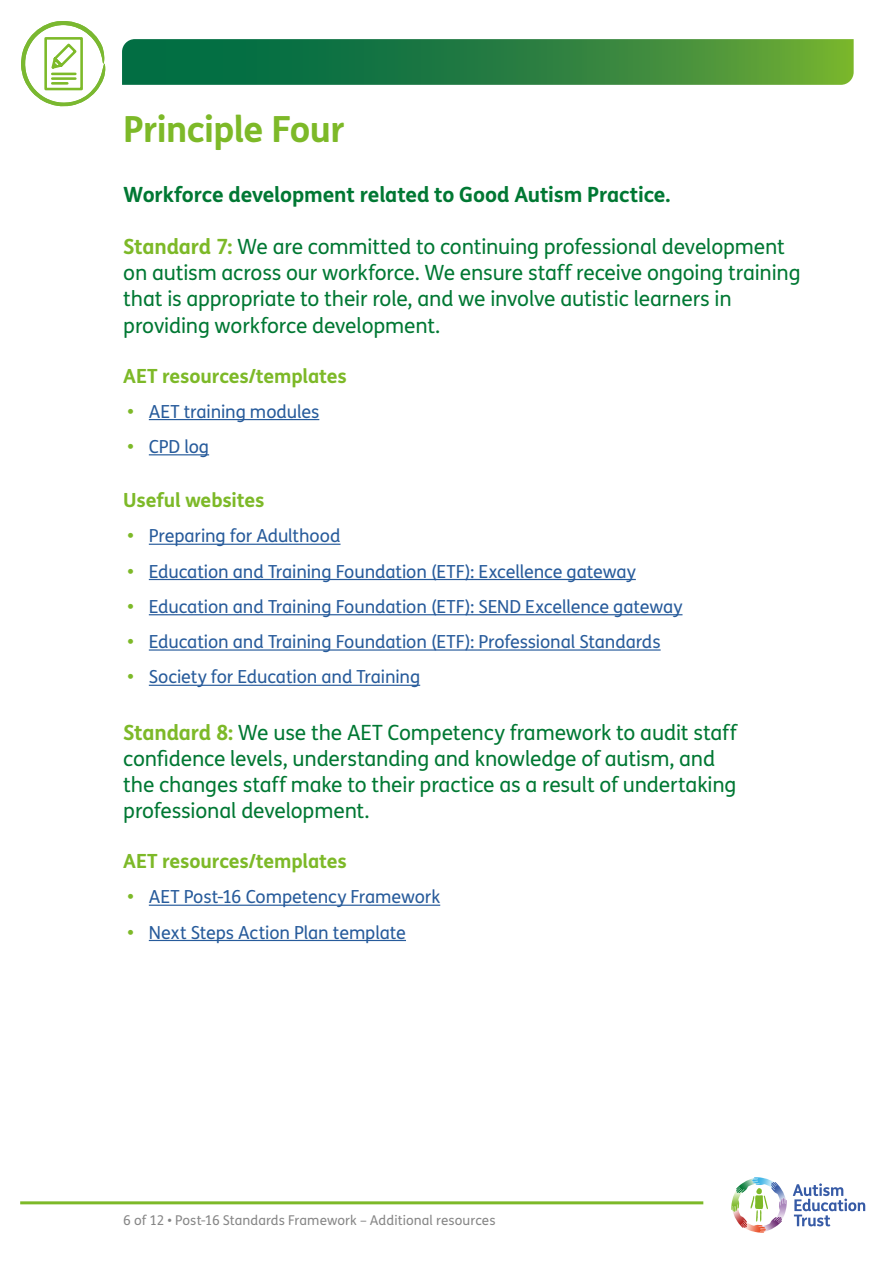
<style>
.page{position:relative;width:893px;height:1263px;background:#fff}
.page>*{position:absolute;margin:0;border:0;box-sizing:border-box;transform-origin:0 0}
.AET_Section_title{font:700 36px "FS Me";letter-spacing:-.02em;color:#7db928}
.AET_Paragraph_title{font:21px/26.2px "FS Me";letter-spacing:-.01em;color:#007833}
.AET_Paragraph_title-2{font:700 21px "FS Me";letter-spacing:-.01em;color:#007833}
.AET_principles_heade{font:700 19.5px "FS Me";letter-spacing:-.01em;color:#7db928}
.t1{font:18px "FS Me";letter-spacing:-.005em;color:#275b9b}
.t2{font:13.5px "FS Me";letter-spacing:.005em;color:#878787}
.s1{font-weight:700;color:#7db928}
</style>
<div class="page">
<hr style="left:20px;top:1201px;width:683px;height:3px;background:#7db928">
<svg style="left:122px;top:39px;width:732px;height:46px;background:#2c8340"></svg>
<svg style="left:21px;top:21px;width:84px;height:85px"></svg>
<svg style="left:793px;top:1183px;width:72px;height:43px"></svg>
<svg style="left:731px;top:1177px;width:52px;height:55px"></svg>
<hr style="left:149px;top:419px;width:170px;height:1px;background:#275b9b">
<hr style="left:149px;top:454px;width:60px;height:1px;background:#275b9b">
<hr style="left:149px;top:544px;width:192px;height:1px;background:#275b9b">
<hr style="left:149px;top:579px;width:487px;height:1px;background:#275b9b">
<hr style="left:149px;top:614px;width:533px;height:1px;background:#275b9b">
<hr style="left:149px;top:649px;width:512px;height:2px;background:#275b9b">
<hr style="left:149px;top:685px;width:271px;height:1px;background:#275b9b">
<hr style="left:149px;top:905px;width:291px;height:1px;background:#275b9b">
<hr style="left:149px;top:940px;width:257px;height:1px;background:#275b9b">
<p class="AET_Section_title" style="left:123px;top:101px;width:223px">Principle Four</p>
<p class="AET_Paragraph_title-2" style="left:123px;top:178px;width:549px">Workforce development related to Good Autism Practice.</p>
<p class="AET_Paragraph_title" style="left:123px;top:233px;width:679px"><span class="s1">Standard 7:</span> We are committed to continuing professional development on autism across our workforce. We ensure staff receive ongoing training that is appropriate to their role, and we involve autistic learners in providing workforce development.</p>
<p class="AET_principles_heade" style="left:123px;top:360px;width:225px">AET resources/templates</p>
<p class="t1" style="left:128px;top:399px;width:193px"><span class="s1">•</span> AET training modules</p>
<p class="t1" style="left:128px;top:434px;width:83px"><span class="s1">•</span> CPD log</p>
<p class="AET_principles_heade" style="left:123px;top:485px;width:143px">Useful websites</p>
<p class="t1" style="left:128px;top:524px;width:214px"><span class="s1">•</span> Preparing for Adulthood</p>
<p class="t1" style="left:128px;top:559px;width:510px"><span class="s1">•</span> Education and Training Foundation (ETF): Excellence gateway</p>
<p class="t1" style="left:128px;top:594px;width:556px"><span class="s1">•</span> Education and Training Foundation (ETF): SEND Excellence gateway</p>
<p class="t1" style="left:128px;top:629px;width:535px"><span class="s1">•</span> Education and Training Foundation (ETF): Professional Standards</p>
<p class="t1" style="left:128px;top:665px;width:294px"><span class="s1">•</span> Society for Education and Training</p>
<p class="AET_Paragraph_title" style="left:123px;top:719px;width:615px"><span class="s1">Standard 8:</span> We use the AET Competency framework to audit staff confidence levels, understanding and knowledge of autism, and the changes staff make to their practice as a result of undertaking professional development.</p>
<p class="AET_principles_heade" style="left:123px;top:846px;width:225px">AET resources/templates</p>
<p class="t1" style="left:128px;top:885px;width:314px"><span class="s1">•</span> AET Post-16 Competency Framework</p>
<p class="t1" style="left:128px;top:920px;width:280px"><span class="s1">•</span> Next Steps Action Plan template</p>
<p class="t2" style="left:123px;top:1211px;width:374px">6 of 12 • Post-16 Standards Framework – Additional resources</p>
</div>
